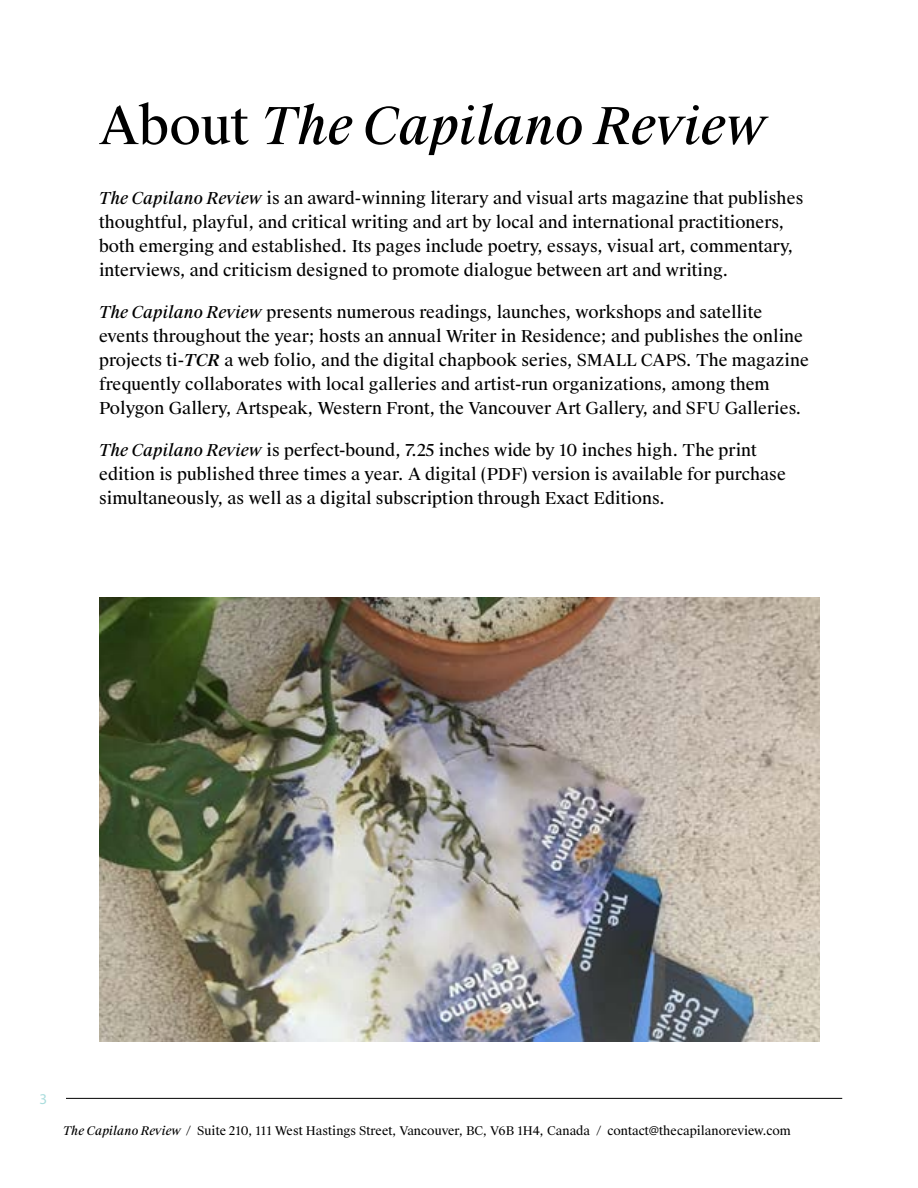
<style>
.page{position:relative;width:918px;height:1188px;background:#fff}
.page>*{position:absolute;margin:0;border:0;box-sizing:border-box;transform-origin:0 0}
.t1{font:italic 51px "Suisse Works";color:#000}
.t2{font:16.5px/24px "Suisse Works";color:#000}
.t3{font:15px "Myriad Pro";color:#add}
.t4{font:12px "Suisse Works";color:#000}
.s1{font-style:normal}
.s2{font-style:italic}
.s3{font-weight:500;font-style:italic}
</style>
<div class="page">
<hr style="left:66px;top:1098px;width:776px;height:1px;background:#000">
<img style="left:99px;top:597px;width:720px;height:444px">
<h1 class="t1" style="left:99px;top:94px;width:669px"><span class="s1">About</span> The Capilano Review</h1>
<p class="t2" style="left:99px;top:187px;width:706px"><span class="s2">The Capilano Review</span> is an award-winning literary and visual arts magazine that publishes thoughtful, playful, and critical writing and art by local and international practitioners, both emerging and established. Its pages include poetry, essays, visual art, commentary, interviews, and criticism designed to promote dialogue between art and writing.</p>
<p class="t2" style="left:99px;top:301px;width:712px"><span class="s2">The Capilano Review</span> presents numerous readings, launches, workshops and satellite events throughout the year; hosts an annual Writer in Residence; and publishes the online projects ti-<span class="s3">TCR</span> a web folio, and the digital chapbook series, SMALL CAPS. The magazine frequently collaborates with local galleries and artist-run organizations, among them Polygon Gallery, Artspeak, Western Front, the Vancouver Art Gallery, and SFU Galleries.</p>
<p class="t2" style="left:99px;top:439px;width:688px"><span class="s2">The Capilano Review</span> is perfect-bound, 7.25 inches wide by 10 inches high. The print edition is published three times a year. A digital (PDF) version is available for purchase simultaneously, as well as a digital subscription through Exact Editions.</p>
<p class="t3" style="left:40px;top:1090px;width:9px">3</p>
<p class="t4" style="left:63px;top:1123px;width:729px"><span class="s2">The Capilano Review</span> / Suite 210, 111 West Hastings Street, Vancouver, BC, V6B 1H4, Canada / contact@thecapilanoreview.com</p>
</div>
